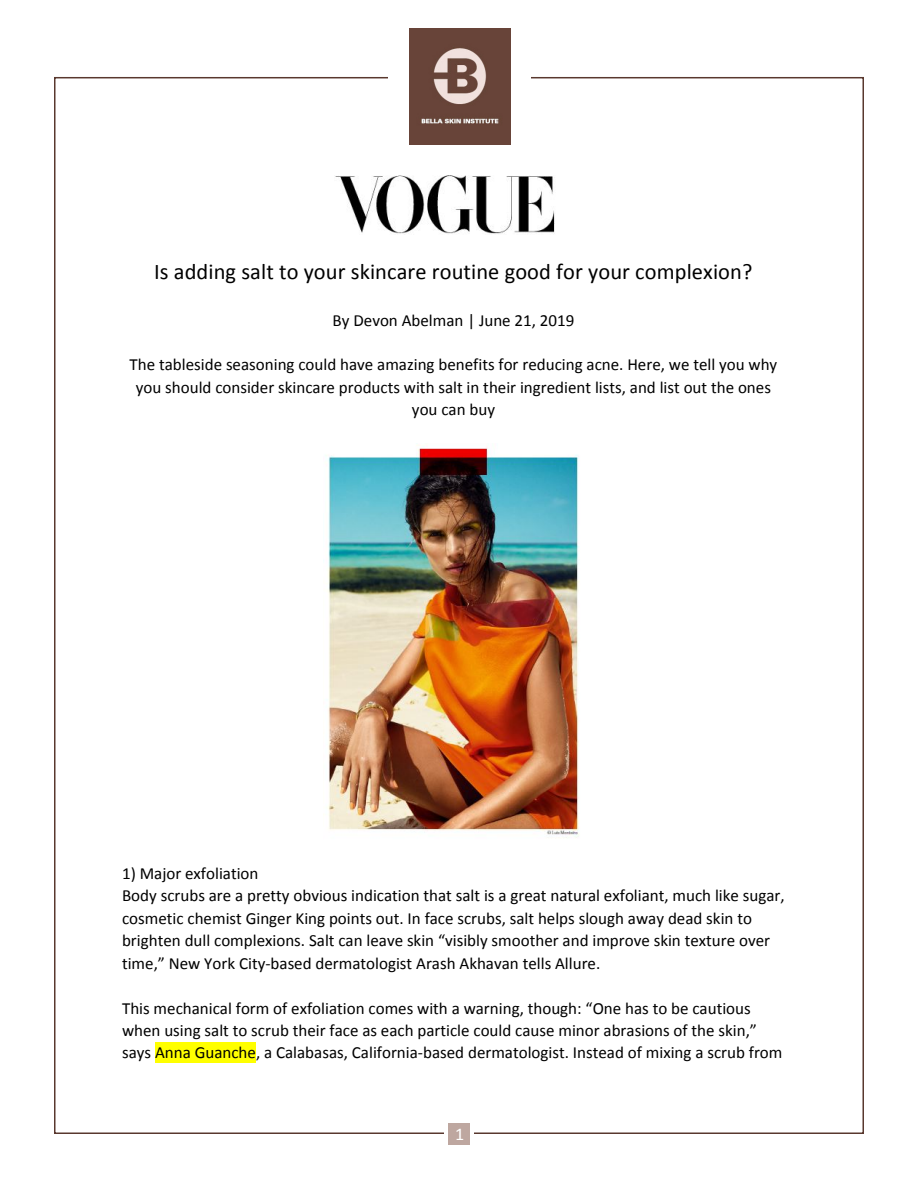
<style>
.page{position:relative;width:918px;height:1188px;background:#fff}
.page>*{position:absolute;margin:0;border:0;box-sizing:border-box;transform-origin:0 0}
.t1{font:22.5px "Calibri";letter-spacing:.005em;color:#000}
.t2{font:18px "Calibri";color:#fff}
.t3{font:16.95px/22.2px "Calibri";color:#000}
</style>
<div class="page">
<div style="left:448px;top:1123px;width:22px;height:22px;background:#bea7a0"></div>
<div style="left:155px;top:1042px;width:101px;height:21px;background:#ff0"></div>
<img style="left:335px;top:175px;width:220px;height:59px">
<img style="left:328px;top:445px;width:252px;height:393px">
<img style="left:409px;top:29px;width:101px;height:116px">
<p class="t1" style="left:154px;top:257px;width:600px">Is adding salt to your skincare routine good for your complexion?</p>
<p class="t3" style="left:333px;top:309px;width:243px">By Devon Abelman | June 21, 2019</p>
<p class="t3" style="left:130px;top:354px;width:649px;text-align:center">The tableside seasoning could have amazing benefits for reducing acne. Here, we tell you why you should consider skincare products with salt in their ingredient lists, and list out the ones you can buy</p>
<p class="t3" style="left:122px;top:862px;width:664px">1) Major exfoliation<br>Body scrubs are a pretty obvious indication that salt is a great natural exfoliant, much like sugar, cosmetic chemist Ginger King points out. In face scrubs, salt helps slough away dead skin to brighten dull complexions. Salt can leave skin “visibly smoother and improve skin texture over time,” New York City-based dermatologist Arash Akhavan tells Allure.</p>
<p class="t3" style="left:122px;top:997px;width:662px">This mechanical form of exfoliation comes with a warning, though: “One has to be cautious when using salt to scrub their face as each particle could cause minor abrasions of the skin,” says Anna Guanche, a Calabasas, California-based dermatologist. Instead of mixing a scrub from</p>
<p class="t2" style="left:455px;top:1123px;width:11px">1</p>
</div>
